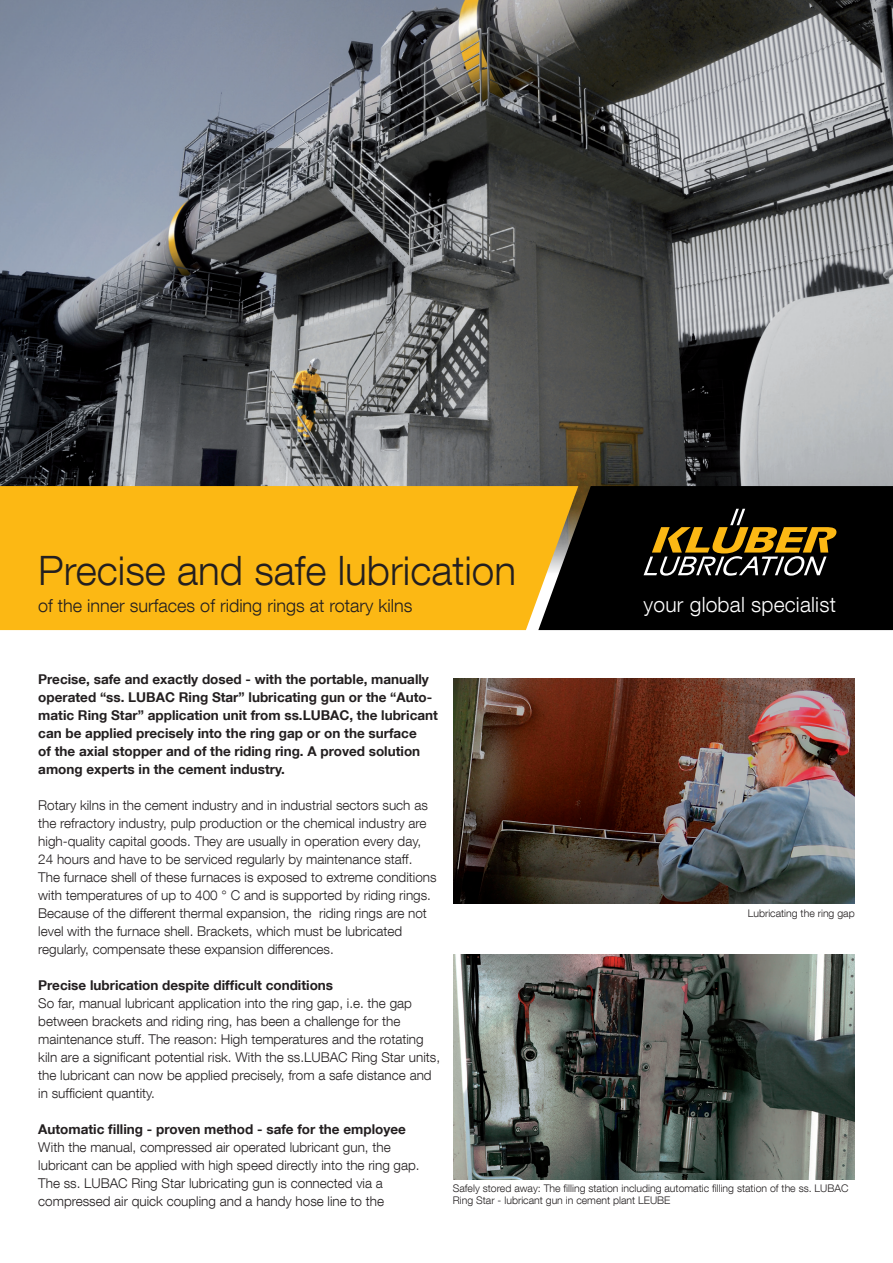
<style>
.page{position:relative;width:893px;height:1263px;background:#fff}
.page>*{position:absolute;margin:0;border:0;box-sizing:border-box;transform-origin:0 0}
.t1{font:300 40.5px "Helvetica Neue LT Com";color:#231f20}
.t2{font:300 21px "Helvetica Neue LT Com";letter-spacing:.01em;color:#fff}
.t3{font:300 18px "Helvetica Neue LT Com";color:#231f20}
.t4{font:300 13.5px/18px "Helvetica Neue LT Com";color:#231f20}
.t5{font:700 13.5px/18px "Helvetica Neue LT Com";color:#231f20}
.t6{font:300 10.5px/12.6px "Helvetica Neue LT Com";color:#231f20}
</style>
<div class="page">
<img style="left:0;top:0;width:893px;height:486px">
<div style="left:0;top:486px;width:538px;height:144px;background:#fcb814"></div>
<svg style="left:538px;top:486px;width:355px;height:144px;background:#161107"></svg>
<svg style="left:644px;top:509px;width:192px;height:67px;background:#4b3d1b"></svg>
<img style="left:453px;top:678px;width:402px;height:226px">
<img style="left:453px;top:954px;width:402px;height:225px">
<h1 class="t1" style="left:38px;top:545px;width:479px">Precise and safe lubrication</h1>
<h3 class="t3" style="left:38px;top:595px;width:376px">of the inner surfaces of riding rings at rotary kilns</h3>
<h2 class="t2" style="left:644px;top:592px;width:194px">your global specialist</h2>
<p class="t5" style="left:38px;top:670px;width:401px">Precise, safe and exactly dosed - with the portable, manually operated “ss. LUBAC Ring Star” lubricating gun or the “Auto&shy;matic Ring Star” application unit from ss.LUBAC, the lubricant can be applied precisely into the ring gap or on the surface<br>of the axial stopper and of the riding ring. A proved solution among experts in the cement industry.</p>
<p class="t4" style="left:38px;top:796px;width:400px">Rotary kilns in the cement industry and in industrial sectors such as the refractory industry, pulp production or the chemical industry are high-quality capital goods. They are usually in operation every day, 24 hours and have to be serviced regularly by maintenance staff.<br>The furnace shell of these furnaces is exposed to extreme conditions with temperatures of up to 400 ° C and is supported by riding rings.<br>Because of the different thermal expansion, the riding rings are not level with the furnace shell. Brackets, which must be lubricated regularly, compensate these expansion differences.</p>
<p class="t5" style="left:38px;top:976px;width:296px">Precise lubrication despite difficult conditions</p>
<p class="t4" style="left:38px;top:994px;width:403px">So far, manual lubricant application into the ring gap, i.e. the gap between brackets and riding ring, has been a challenge for the maintenance stuff. The reason: High temperatures and the rotating kiln are a significant potential risk. With the ss.LUBAC Ring Star units, the lubricant can now be applied precisely, from a safe distance and in sufficient quantity.</p>
<p class="t5" style="left:38px;top:1120px;width:369px">Automatic filling - proven method - safe for the employee</p>
<p class="t4" style="left:38px;top:1138px;width:383px">With the manual, compressed air operated lubricant gun, the lubricant can be applied with high speed directly into the ring gap.<br>The ss. LUBAC Ring Star lubricating gun is connected via a compressed air quick coupling and a handy hose line to the</p>
<p class="t6" style="left:748px;top:906px;width:108px">Lubricating the ring gap</p>
<p class="t6" style="left:453px;top:1181px;width:397px">Safely stored away: The filling station including automatic filling station of the ss. LUBAC<br>Ring Star - lubricant gun in cement plant LEUBE</p>
</div>
